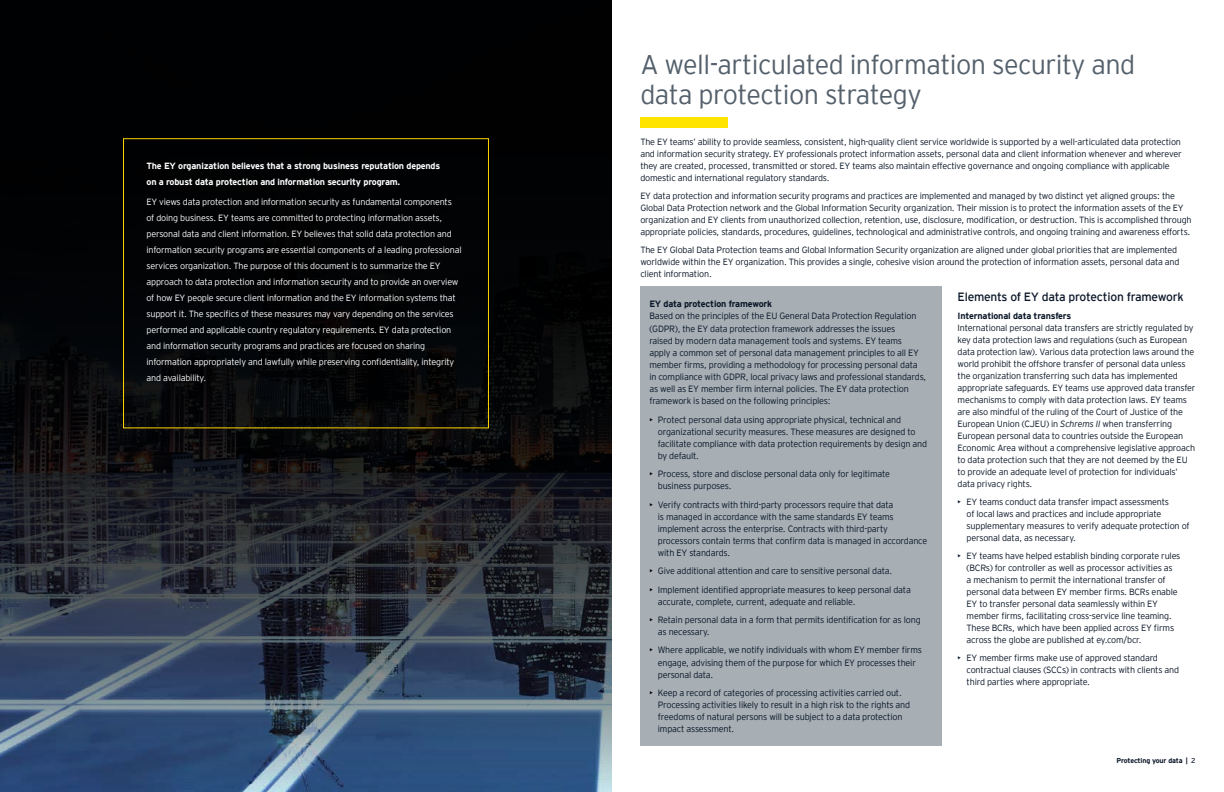
<style>
.page{position:relative;width:1224px;height:792px;background:#fff}
.page>*{position:absolute;margin:0;border:0;box-sizing:border-box;transform-origin:0 0}
.t1{font:300 27px/30px "EY Interstate";letter-spacing:-.02em;color:#54606b}
.t2{font:12px "EY Interstate";letter-spacing:-.02em;color:#0a1627}
.t3{font:300 9.1px/12.1px "EY Interstate";letter-spacing:-.02em;color:#0a1627}
.t4{font:700 9.1px "EY Interstate";letter-spacing:-.02em;color:#0a1627}
.t5{font:300 9px/12px "EY Interstate";letter-spacing:-.02em;color:#0a1627}
.t6{font:300 9px/16px "EY Interstate";letter-spacing:-.02em;color:#fff}
.t7{font:700 9px/16px "EY Interstate";letter-spacing:-.02em;color:#fff}
.t8{font:700 9px "EY Interstate";letter-spacing:-.02em;color:#0a1627}
.t9{font:700 7px "EY Interstate";letter-spacing:-.02em;color:#0a1627}
.s1{color:#000}
.s2{font-style:italic}
.s3{font-weight:400}
</style>
<div class="page">
<svg style="left:0;top:0;width:612px;height:792px;background:#151b24"></svg>
<div style="left:640px;top:286px;width:302px;height:459px;background:#a7afb5"></div>
<div style="left:123px;top:138px;width:366px;height:290px;border:1px solid #ffd400"></div>
<div style="left:640px;top:117px;width:88px;height:10px;background:#ffe400"></div>
<p class="t7" style="left:147px;top:157px;width:295px">The EY organization believes that a strong business reputation depends on a robust data protection and information security program.</p>
<p class="t6" style="left:147px;top:194px;width:317px">EY views data protection and information security as fundamental components of doing business. EY teams are committed to protecting information assets, personal data and client information. EY believes that solid data protection and information security programs are essential components of a leading professional services organization. The purpose of this document is to summarize the EY approach to data protection and information security and to provide an overview of how EY people secure client information and the EY information systems that support it. The specifics of these measures may vary depending on the services performed and applicable country regulatory requirements. EY data protection and information security programs and practices are focused on sharing information appropriately and lawfully while preserving confidentiality, integrity and availability.</p>
<h1 class="t1" style="left:640px;top:48px;width:497px">A well-articulated information security and data protection strategy</h1>
<p class="t5" style="left:640px;top:136px;width:543px">The EY teams’ ability to provide seamless, consistent, high-quality client service worldwide is supported by a well-articulated data protection and information security strategy. EY professionals protect information assets, personal data and client information whenever and wherever they are created, processed, transmitted or stored. EY teams also maintain effective governance and ongoing compliance with applicable domestic and international regulatory standards.</p>
<p class="t5" style="left:640px;top:190px;width:553px">EY data protection and information security programs and practices are implemented and managed by two distinct yet aligned groups: the Global Data Protection network and the Global Information Security organization. Their mission is to protect the information assets of the EY organization and EY clients from unauthorized collection, retention, use, disclosure, modification, or destruction. This is accomplished through appropriate policies, standards, procedures, guidelines, technological and administrative controls, and ongoing training and awareness efforts.</p>
<p class="t5" style="left:640px;top:244px;width:541px">The EY Global Data Protection teams and Global Information Security organization are aligned under global priorities that are implemented worldwide within the EY organization. This provides a single, cohesive vision around the protection of information assets, personal data and client information.</p>
<p class="t4" style="left:649px;top:297px;width:124px">EY data protection framework</p>
<p class="t3" style="left:649px;top:310px;width:279px">Based on the principles of the EU General Data Protection Regulation (GDPR), the EY data protection framework addresses the issues<br>raised by modern data management tools and systems. EY teams<br>apply a common set of personal data management principles to all EY member firms, providing a methodology for processing personal data in compliance with GDPR, local privacy laws and professional standards, as well as EY member firm internal policies. The EY data protection framework is based on the following principles:</p>
<p class="t3" style="left:658px;top:413px;width:271px;text-indent:-9px"><span class="s1">•</span> Protect personal data using appropriate physical, technical and organizational security measures. These measures are designed to facilitate compliance with data protection requirements by design and by default.</p>
<p class="t3" style="left:658px;top:467px;width:234px;text-indent:-9px"><span class="s1">•</span> Process, store and disclose personal data only for legitimate business purposes.</p>
<p class="t3" style="left:658px;top:498px;width:271px;text-indent:-9px"><span class="s1">•</span> Verify contracts with third-party processors require that data<br>is managed in accordance with the same standards EY teams implement across the enterprise. Contracts with third-party processors contain terms that confirm data is managed in accordance with EY standards.</p>
<p class="t3" style="left:649px;top:565px;width:244px"><span class="s1">•</span> Give additional attention and care to sensitive personal data.</p>
<p class="t3" style="left:658px;top:583px;width:255px;text-indent:-9px"><span class="s1">•</span> Implement identified appropriate measures to keep personal data accurate, complete, current, adequate and reliable.</p>
<p class="t3" style="left:658px;top:613px;width:264px;text-indent:-9px"><span class="s1">•</span> Retain personal data in a form that permits identification for as long as necessary.</p>
<p class="t3" style="left:658px;top:644px;width:266px;text-indent:-9px"><span class="s1">•</span> Where applicable, we notify individuals with whom EY member firms engage, advising them of the purpose for which EY processes their personal data.</p>
<p class="t3" style="left:658px;top:686px;width:254px;text-indent:-9px"><span class="s1">•</span> Keep a record of categories of processing activities carried out.<br>Processing activities likely to result in a high risk to the rights and freedoms of natural persons will be subject to a data protection impact assessment.</p>
<h2 class="t2" style="left:958px;top:289px;width:228px">Elements of EY data protection framework</h2>
<p class="t8" style="left:958px;top:310px;width:115px">International data transfers</p>
<p class="t5" style="left:958px;top:322px;width:240px">International personal data transfers are strictly regulated by key data protection laws and regulations (such as European data protection law). Various data protection laws around the world prohibit the offshore transfer of personal data unless the organization transferring such data has implemented appropriate safeguards. EY teams use approved data transfer mechanisms to comply with data protection laws. EY teams are also mindful of the ruling of the Court of Justice of the European Union (CJEU) in <span class="s2">Schrems II</span> when transferring European personal data to countries outside the European Economic Area without a comprehensive legislative approach to data protection such that they are not deemed by the EU to provide an adequate level of protection for individuals’ data privacy rights.</p>
<p class="t5" style="left:967px;top:496px;width:225px;text-indent:-9px">• EY teams conduct data transfer impact assessments<br>of local laws and practices and include appropriate supplementary measures to verify adequate protection of personal data, as necessary.</p>
<p class="t5" style="left:967px;top:550px;width:215px;text-indent:-9px">• EY teams have helped establish binding corporate rules (BCRs) for controller as well as processor activities as<br>a mechanism to permit the international transfer of personal data between EY member firms. BCRs enable EY to transfer personal data seamlessly within EY member firms, facilitating cross-service line teaming.<br>These BCRs, which have been applied across EY firms across the globe are published at ey.com/bcr.</p>
<p class="t5" style="left:967px;top:652px;width:214px;text-indent:-9px">• EY member firms make use of approved standard contractual clauses (SCCs) in contracts with clients and third parties where appropriate.</p>
<p class="t9" style="left:1116px;top:755px;width:81px">Protecting your data | <span class="s3">2</span></p>
</div>
